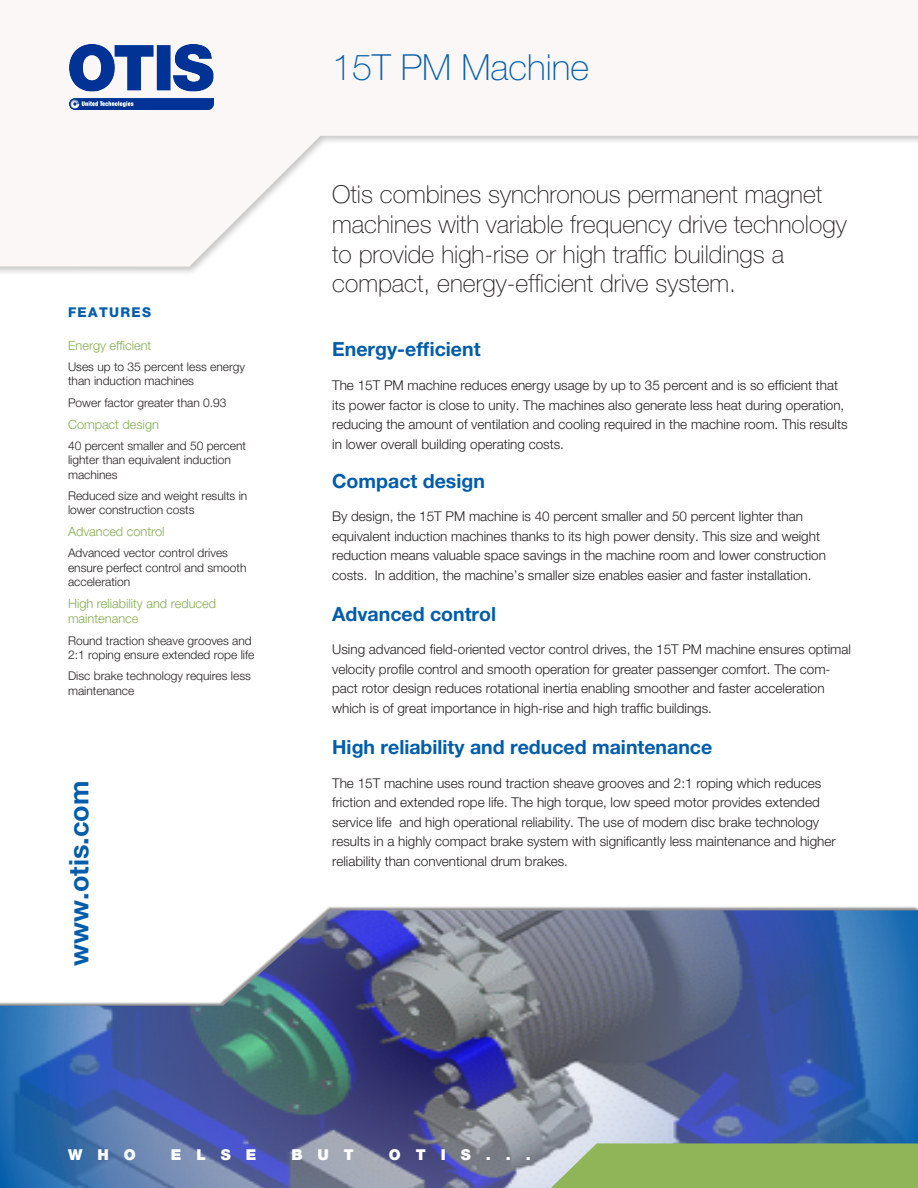
<style>
.page{position:relative;width:918px;height:1188px;background:#fff}
.page>*{position:absolute;margin:0;border:0;box-sizing:border-box;transform-origin:0 0}
.t1{font:100 36px "Helvetica Neue";color:#015dab}
.t2{font:700 27px "Helvetica Neue";color:#015dab}
.t3{font:100 24.75px/29.7px "Helvetica Neue";color:#231f20}
.t4{font:700 19.5px "Helvetica Neue";color:#015dab}
.t5{font:900 15px "Helvetica Neue";letter-spacing:1em;color:#fff}
.t6{font:300 13.5px/19.5px "Helvetica Neue";color:#231f20}
.t7{font:800 13.5px "Helvetica Neue";letter-spacing:.1em;color:#015dab}
.t8{font:300 12.75px/15.3px "Helvetica Neue";color:#82ad4f}
.t9{font:300 12px/14.4px "Helvetica Neue";color:#231f20}
.s1{color:#90b559}
</style>
<div class="page">
<img style="left:0;top:910px;width:551px;height:278px">
<svg style="left:551px;top:906px;width:367px;height:282px;background:#5d7995"></svg>
<div style="left:0;top:0;width:918px;height:276px;background:#231f20;opacity:.25"></div>
<svg style="left:0;top:0;width:918px;height:267px;fill:#faf7f6"></svg>
<img style="left:70px;top:44px;width:144px;height:65px">
<h1 class="t1" style="left:332px;top:47px;width:259px">15T PM Machine</h1>
<p class="t7" style="left:68px;top:304px;width:85px">FEATURES</p>
<p class="t8" style="left:68px;top:337px;width:85px">Energy efficient</p>
<p class="t9" style="left:68px;top:359px;width:179px">Uses up to 35 percent less energy than induction machines</p>
<p class="t9" style="left:68px;top:395px;width:160px">Power factor greater than 0.93</p>
<p class="t8" style="left:68px;top:416px;width:92px">Compact design</p>
<p class="t9" style="left:68px;top:438px;width:180px">40 percent smaller and 50 percent lighter than equivalent induction machines</p>
<p class="t9" style="left:68px;top:488px;width:181px">Reduced size and weight results in lower construction costs</p>
<p class="t8" style="left:68px;top:524px;width:98px">Advanced control</p>
<p class="t9" style="left:68px;top:546px;width:180px">Advanced vector control drives ensure perfect control and smooth acceleration</p>
<p class="t8" style="left:68px;top:596px;width:150px">High reliability and reduced maintenanc<span class="s1">e</span></p>
<p class="t9" style="left:68px;top:633px;width:188px">Round traction sheave grooves and<br>2:1 roping ensure extended rope life</p>
<p class="t9" style="left:68px;top:668px;width:184px">Disc brake technology requires less maintenance</p>
<h2 class="t2" style="left:62px;top:966px;width:186px;rotate:-90deg">www.otis.com</h2>
<h3 class="t3" style="left:332px;top:180px;width:516px">Otis combines synchronous permanent magnet machines with variable frequency drive technology to provide high-rise or high traffic buildings a compact, energy-efficient drive system.</h3>
<h3 class="t4" style="left:332px;top:337px;width:150px">Energy-efficient</h3>
<p class="t6" style="left:332px;top:375px;width:517px">The 15T PM machine reduces energy usage by up to 35 percent and is so efficient that its power factor is close to unity. The machines also generate less heat during operation, reducing the amount of ventilation and cooling required in the machine room. This results in lower overall building operating costs.</p>
<h3 class="t4" style="left:332px;top:469px;width:154px">Compact design</h3>
<p class="t6" style="left:332px;top:507px;width:495px">By design, the 15T PM machine is 40 percent smaller and 50 percent lighter than equivalent induction machines thanks to its high power density. This size and weight reduction means valuable space savings in the machine room and lower construction costs. In addition, the machine’s smaller size enables easier and faster installation.</p>
<h3 class="t4" style="left:332px;top:602px;width:165px">Advanced control</h3>
<p class="t6" style="left:332px;top:639px;width:520px">Using advanced field-oriented vector control drives, the 15T PM machine ensures optimal velocity profile control and smooth operation for greater passenger comfort. The com&shy;pact rotor design reduces rotational inertia enabling smoother and faster acceleration which is of great importance in high-rise and high traffic buildings.</p>
<h3 class="t4" style="left:332px;top:735px;width:382px">High reliability and reduced maintenance</h3>
<p class="t6" style="left:332px;top:773px;width:505px">The 15T machine uses round traction sheave grooves and 2:1 roping which reduces friction and extended rope life. The high torque, low speed motor provides extended service life and high operational reliability. The use of modern disc brake technology results in a highly compact brake system with significantly less maintenance and higher reliability than conventional drum brakes.</p>
<p class="t5" style="left:68px;top:1146px;width:69px">WHO</p>
<p class="t5" style="left:171px;top:1146px;width:87px">ELSE</p>
<p class="t5" style="left:291px;top:1146px;width:64px">BUT</p>
<p class="t5" style="left:389px;top:1146px;width:143px">OTIS...</p>
</div>
